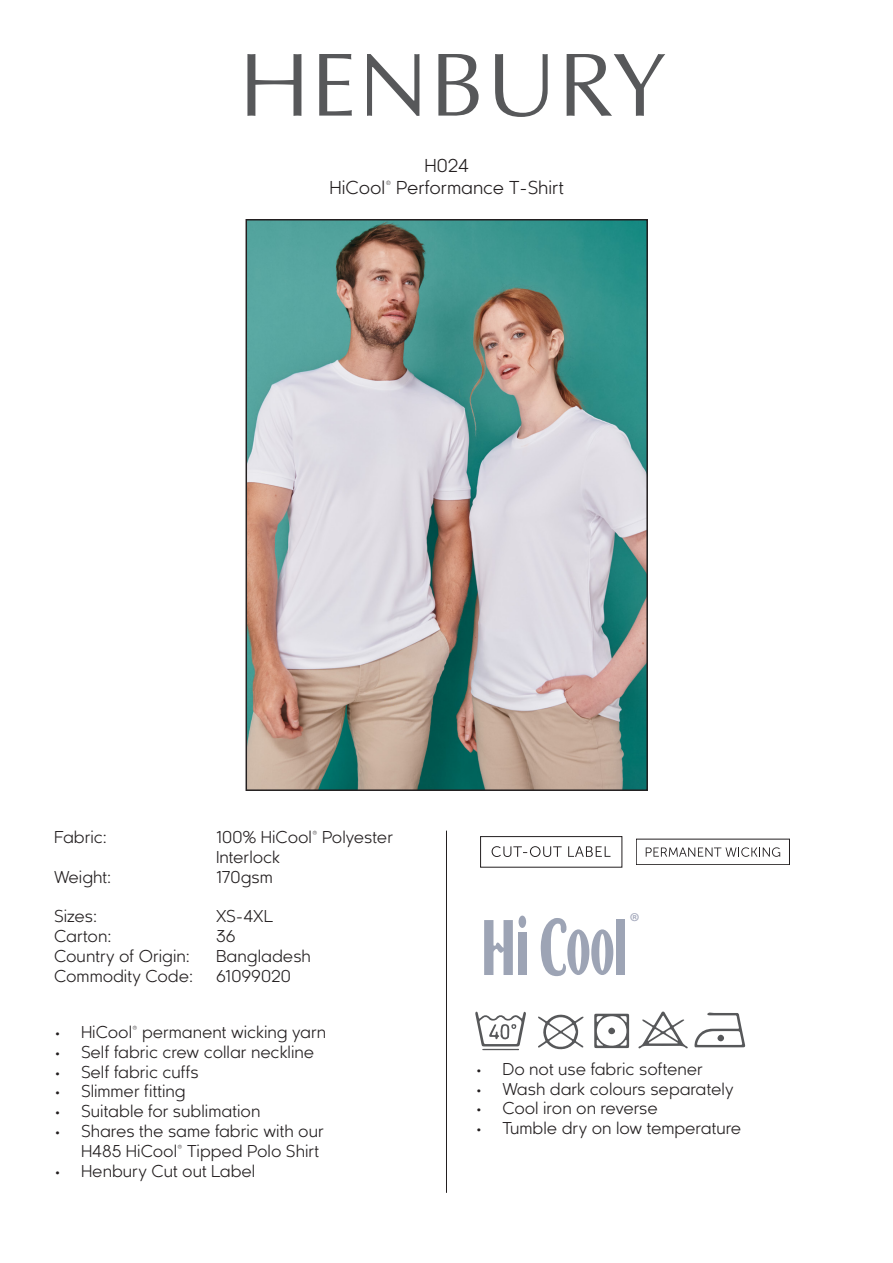
<style>
.page{position:relative;width:893px;height:1263px;background:#fff}
.page>*{position:absolute;margin:0;border:0;box-sizing:border-box;transform-origin:0 0}
.t1{font:24.6px "Myriad Pro";color:#a4a9bc}
.t2{font:18px "Kaleko 105 Text";color:#231f20}
.t3{font:16.5px/19.8px "Kaleko 105 Text";color:#231f20}
</style>
<div class="page">
<svg style="left:247px;top:54px;width:54px;height:62px"></svg>
<svg style="left:319px;top:54px;width:33px;height:62px"></svg>
<svg style="left:367px;top:54px;width:52px;height:62px"></svg>
<svg style="left:438px;top:54px;width:41px;height:62px"></svg>
<svg style="left:495px;top:54px;width:53px;height:63px"></svg>
<svg style="left:567px;top:54px;width:98px;height:62px"></svg>
<img style="left:249px;top:222px;width:396px;height:566px">
<div style="left:246px;top:219px;width:402px;height:572px;border:2px solid #231f20"></div>
<div style="left:480px;top:836px;width:142px;height:31px;border:1px solid #231f20"></div>
<svg style="left:492px;top:846px;width:118px;height:11px"></svg>
<hr style="left:446px;top:831px;width:1px;height:362px;background:#231f20">
<div style="left:636px;top:839px;width:154px;height:26px;border:1px solid #231f20"></div>
<svg style="left:646px;top:847px;width:134px;height:10px"></svg>
<svg style="left:484px;top:920px;width:29px;height:55px"></svg>
<div style="left:518px;top:932px;width:8px;height:43px;background:#9da4b5"></div>
<div style="left:617px;top:919px;width:8px;height:56px;background:#9da4b5"></div>
<div style="left:519px;top:915px;width:7px;height:13px;background:#9da4b5;border-radius:50%"></div>
<svg style="left:540px;top:918px;width:73px;height:58px"></svg>
<svg style="left:638px;top:1011px;width:50px;height:38px"></svg>
<svg style="left:538px;top:1014px;width:46px;height:36px"></svg>
<svg style="left:594px;top:1014px;width:35px;height:34px"></svg>
<div style="left:608px;top:1027px;width:7px;height:7px;background:#57585a;border-radius:50%"></div>
<svg style="left:694px;top:1012px;width:51px;height:35px"></svg>
<div style="left:717px;top:1035px;width:7px;height:6px;background:#57585a;border-radius:50%"></div>
<svg style="left:475px;top:1011px;width:51px;height:39px"></svg>
<p class="t2" style="left:425px;top:156px;width:46px">H024</p>
<p class="t2" style="left:330px;top:178px;width:236px">HiCool® Performance T-Shirt</p>
<p class="t3" style="left:54px;top:828px;width:54px">Fabric:</p>
<p class="t3" style="left:216px;top:828px;width:179px">100% HiCool® Polyester<br>Interlock</p>
<p class="t3" style="left:54px;top:867px;width:59px">Weight:</p>
<p class="t3" style="left:216px;top:867px;width:58px">170gsm</p>
<p class="t3" style="left:54px;top:907px;width:45px">Sizes:</p>
<p class="t3" style="left:216px;top:907px;width:59px">XS-4XL</p>
<p class="t3" style="left:54px;top:927px;width:59px">Carton:</p>
<p class="t3" style="left:216px;top:927px;width:21px">36</p>
<p class="t3" style="left:54px;top:947px;width:137px">Country of Origin:</p>
<p class="t3" style="left:216px;top:947px;width:96px">Bangladesh</p>
<p class="t3" style="left:54px;top:966px;width:141px">Commodity Code:</p>
<p class="t3" style="left:216px;top:966px;width:76px">61099020</p>
<p class="t3" style="left:54px;top:1023px;width:274px">• HiCool® permanent wicking yarn</p>
<p class="t3" style="left:54px;top:1043px;width:262px">• Self fabric crew collar neckline</p>
<p class="t3" style="left:54px;top:1062px;width:146px">• Self fabric cuffs</p>
<p class="t3" style="left:54px;top:1082px;width:133px">• Slimmer fitting</p>
<p class="t3" style="left:54px;top:1102px;width:208px">• Suitable for sublimation</p>
<p class="t3" style="left:54px;top:1122px;width:271px;text-align:right">• Shares the same fabric with our<br>H485 HiCool® Tipped Polo Shirt</p>
<p class="t3" style="left:54px;top:1161px;width:203px">• Henbury Cut out Label</p>
<p class="t1" style="left:629px;top:907px;width:12px">®</p>
<p class="t3" style="left:475px;top:1060px;width:229px">• Do not use fabric softener</p>
<p class="t3" style="left:475px;top:1079px;width:260px">• Wash dark colours separately</p>
<p class="t3" style="left:475px;top:1099px;width:184px">• Cool iron on reverse</p>
<p class="t3" style="left:475px;top:1119px;width:267px">• Tumble dry on low temperature</p>
</div>
